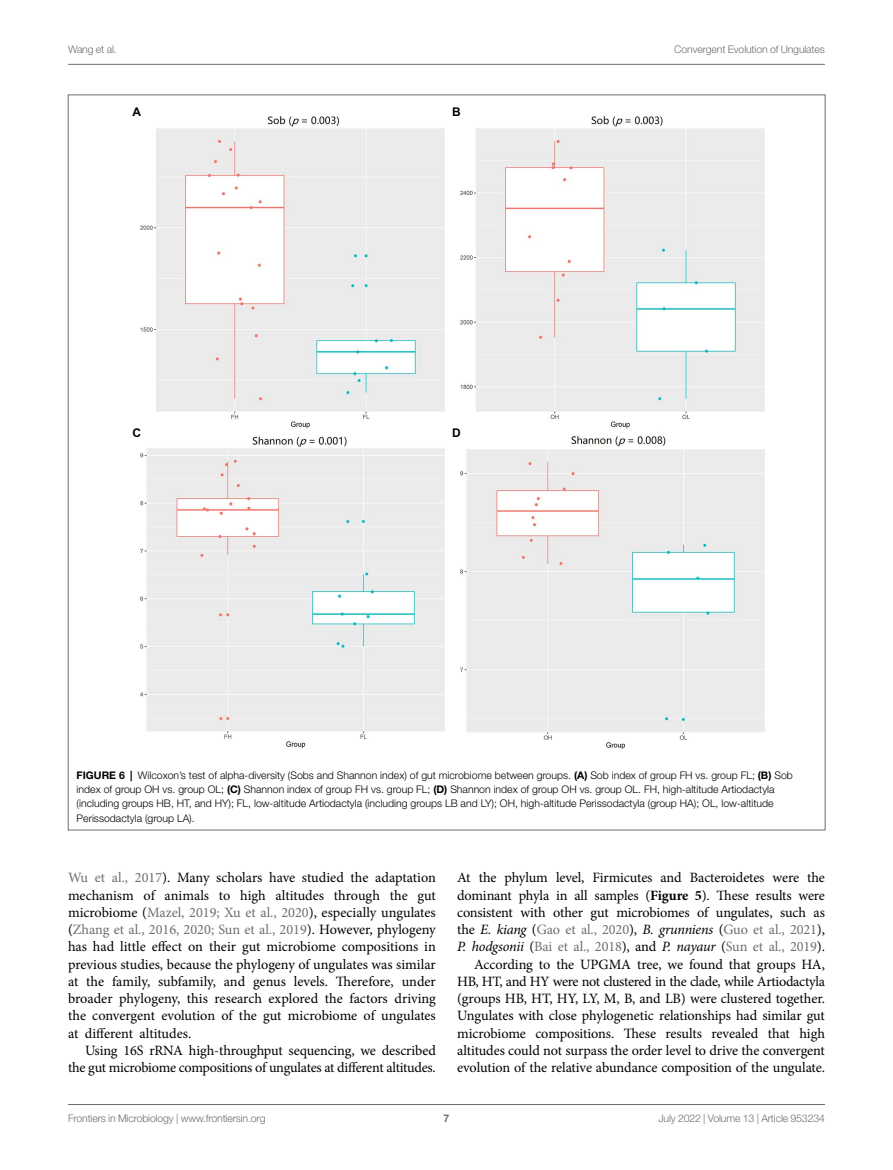
<style>
.page{position:relative;width:893px;height:1170px;background:#fff}
.page>*{position:absolute;margin:0;border:0;box-sizing:border-box;transform-origin:0 0}
.TEXT{font:14.25px/17.2px "Minion Pro";letter-spacing:-.015em;color:#000;text-align:justify}
.TEXT_FLUSH{font:14.25px/17.2px "Minion Pro";color:#000;text-align:justify}
.t1{font:700 12px "Arial";color:#000}
.FIG_LEG{font:300 10.5px/14.2px "Helvetica Neue LT Std";color:#000}
.t2{font:300 10.5px "Helvetica Neue LT Std";letter-spacing:-.015em;color:#6d6e71}
.t3{font:700 10.5px "Helvetica Neue LT Std";color:#6d6e71}
.s1{font-weight:700}
.s2{color:#6d6e71}
.s3{font-style:italic}
</style>
<div class="page">
<hr style="left:68px;top:64px;width:757px;height:1px;background:#6d6e71">
<hr style="left:68px;top:1104px;width:757px;height:1px;background:#6d6e71">
<img style="left:140px;top:115px;width:625px;height:634px">
<p class="t2" style="left:68px;top:42px;width:50px">Wang et al.</p>
<p class="t2" style="left:674px;top:42px;width:152px">Convergent Evolution of Ungulates</p>
<p class="t1" style="left:132px;top:104px;width:10px">A</p>
<p class="t1" style="left:452px;top:104px;width:10px">B</p>
<p class="t1" style="left:132px;top:424px;width:10px">C</p>
<p class="t1" style="left:452px;top:424px;width:10px">D</p>
<p class="FIG_LEG" style="left:77px;top:767px;width:718px"><span class="s1">FIGURE 6 |</span> Wilcoxon’s test of alpha-diversity (Sobs and Shannon index) of gut microbiome between groups. <span class="s1">(A)</span> Sob index of group FH vs. group FL; <span class="s1">(B)</span> Sob index of group OH vs. group OL; <span class="s1">(C)</span> Shannon index of group FH vs. group FL; <span class="s1">(D)</span> Shannon index of group OH vs. group OL. FH, high-altitude Artiodactyla (including groups HB, HT, and HY); FL, low-altitude Artiodactyla (including groups LB and LY); OH, high-altitude Perissodactyla (group HA); OL, low-altitude Perissodactyla (group LA).</p>
<p class="TEXT_FLUSH" style="left:68px;top:869px;width:369px"><span class="s2">Wu et al., 2017</span>). Many scholars have studied the adaptation mechanism of animals to high altitudes through the gut microbiome (<span class="s2">Mazel, 2019; Xu et al., 2020</span>), especially ungulates (<span class="s2">Zhang et al., 2016, 2020; Sun et al., 2019</span>). However, phylogeny has had little effect on their gut microbiome compositions in previous studies, because the phylogeny of ungulates was similar at the family, subfamily, and genus levels. Therefore, under broader phylogeny, this research explored the factors driving the convergent evolution of the gut microbiome of ungulates at different altitudes.</p>
<p class="TEXT" style="left:68px;top:1041px;width:369px;text-align:right">Using 16S rRNA high-throughput sequencing, we described the gut microbiome compositions of ungulates at different altitudes.</p>
<p class="TEXT" style="left:457px;top:869px;width:369px">At the phylum level, Firmicutes and Bacteroidetes were the dominant phyla in all samples (<span class="s1">Figure 5</span>). These results were consistent with other gut microbiomes of ungulates, such as the <span class="s3">E. kiang</span> (<span class="s2">Gao et al., 2020</span>), <span class="s3">B. grunniens</span> (<span class="s2">Guo et al., 2021</span>), <span class="s3">P. hodgsonii</span> (<span class="s2">Bai et al., 2018</span>), and <span class="s3">P. nayaur</span> (<span class="s2">Sun et al., 2019</span>).</p>
<p class="TEXT" style="left:457px;top:955px;width:369px;text-indent:17px">According to the UPGMA tree, we found that groups HA, HB, HT, and HY were not clustered in the clade, while Artiodactyla (groups HB, HT, HY, LY, M, B, and LB) were clustered together.<br>Ungulates with close phylogenetic relationships had similar gut microbiome compositions. These results revealed that high altitudes could not surpass the order level to drive the convergent evolution of the relative abundance composition of the ungulate.</p>
<p class="t2" style="left:68px;top:1111px;width:199px">Frontiers in Microbiology | www.frontiersin.org</p>
<p class="t3" style="left:444px;top:1111px;width:7px">7</p>
<p class="t2" style="left:658px;top:1111px;width:168px">July 2022 | Volume 13 | Article 953234</p>
</div>
